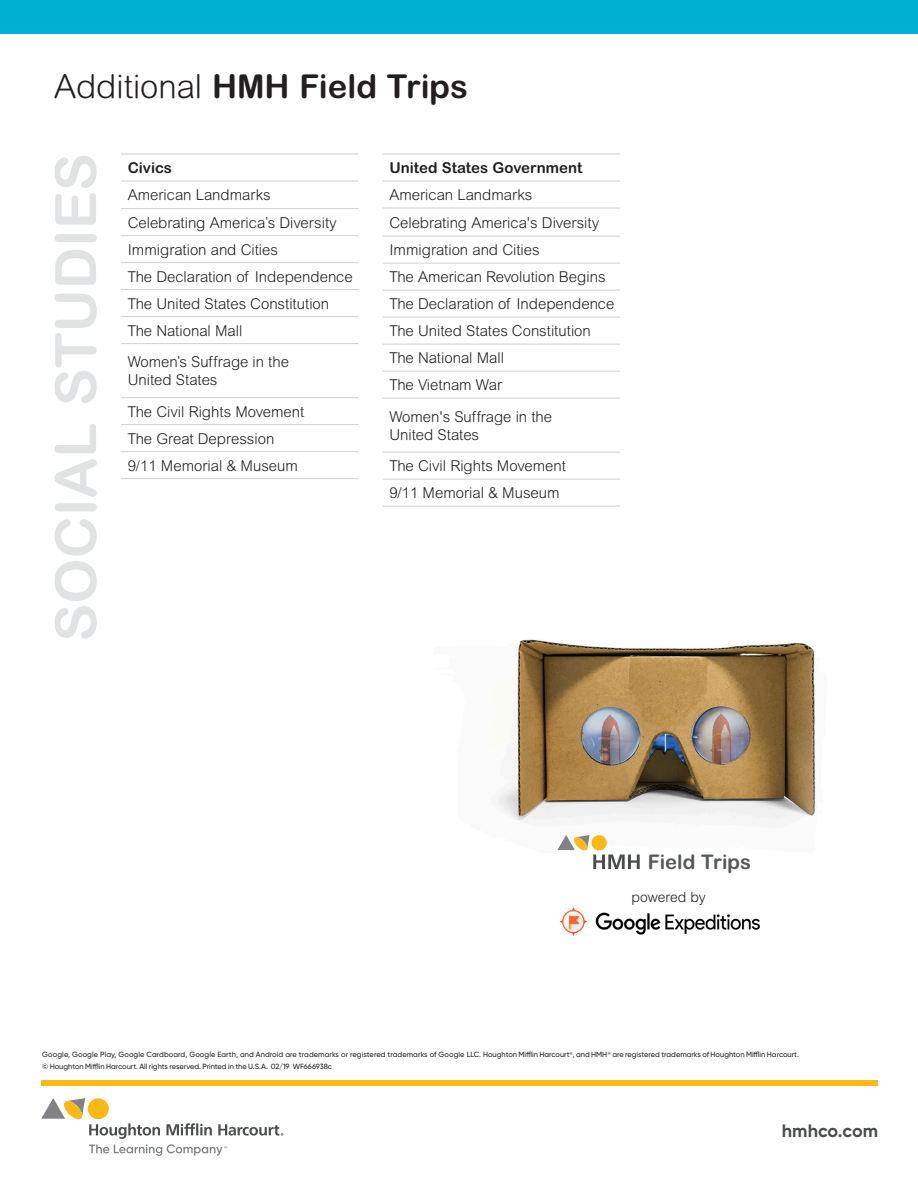
<style>
.page{position:relative;width:918px;height:1188px;background:#fff}
.page>*{position:absolute;margin:0;border:0;box-sizing:border-box;transform-origin:0 0}
.t1{font:700 57px "Arial Rounded MT Std";color:#e1e2e4}
.t2{font:700 33px "Arial Rounded MT Std";color:#231f20}
.t3{font:700 20.25px "Arial Rounded MT Std";color:#57585a}
.URL___Phone{font:700 18px "Gilroy";color:#4b4c4d}
.t4{font:300 15px/18px "Arial Rounded MT Std";color:#231f20}
.t5{font:700 15px "Arial Rounded MT Std";color:#231f20}
.t6{font:300 13.95px "Arial Rounded MT Std";color:#231f20}
.t7{font:500 7.5px/12px "Gilroy";color:#231f20}
.s1{font-weight:300}
</style>
<div class="page">
<div style="left:41px;top:1080px;width:837px;height:5px;background:#fcb814"></div>
<svg style="left:41px;top:1098px;width:242px;height:58px"></svg>
<hr style="left:121px;top:181px;width:238px;height:1px;background:#cfd0d2">
<hr style="left:121px;top:208px;width:238px;height:1px;background:#cfd0d2">
<hr style="left:121px;top:235px;width:238px;height:1px;background:#cfd0d2">
<hr style="left:121px;top:262px;width:238px;height:1px;background:#cfd0d2">
<hr style="left:121px;top:289px;width:238px;height:1px;background:#cfd0d2">
<hr style="left:121px;top:316px;width:238px;height:1px;background:#cfd0d2">
<hr style="left:121px;top:343px;width:238px;height:1px;background:#cfd0d2">
<hr style="left:121px;top:397px;width:238px;height:1px;background:#cfd0d2">
<hr style="left:121px;top:424px;width:238px;height:1px;background:#cfd0d2">
<hr style="left:121px;top:451px;width:238px;height:1px;background:#cfd0d2">
<hr style="left:121px;top:478px;width:238px;height:1px;background:#cfd0d2">
<hr style="left:121px;top:154px;width:238px;height:1px;background:#cfd0d2">
<hr style="left:383px;top:154px;width:237px;height:1px;background:#cfd0d2">
<hr style="left:383px;top:181px;width:237px;height:1px;background:#cfd0d2">
<hr style="left:383px;top:208px;width:237px;height:1px;background:#cfd0d2">
<hr style="left:383px;top:236px;width:237px;height:1px;background:#cfd0d2">
<hr style="left:383px;top:263px;width:237px;height:1px;background:#cfd0d2">
<hr style="left:383px;top:290px;width:237px;height:1px;background:#cfd0d2">
<hr style="left:383px;top:317px;width:237px;height:1px;background:#cfd0d2">
<hr style="left:383px;top:344px;width:237px;height:1px;background:#cfd0d2">
<hr style="left:383px;top:371px;width:237px;height:1px;background:#cfd0d2">
<hr style="left:383px;top:398px;width:237px;height:1px;background:#cfd0d2">
<hr style="left:383px;top:452px;width:237px;height:1px;background:#cfd0d2">
<hr style="left:383px;top:479px;width:237px;height:1px;background:#cfd0d2">
<hr style="left:383px;top:506px;width:237px;height:1px;background:#cfd0d2">
<div style="left:0;top:0;width:918px;height:34px;background:#00b0d3"></div>
<img style="left:497px;top:639px;width:319px;height:182px">
<img style="left:580px;top:707px;width:60px;height:58px">
<img style="left:691px;top:706px;width:60px;height:58px">
<img style="left:559px;top:907px;width:201px;height:29px">
<svg style="left:557px;top:835px;width:83px;height:34px"></svg>
<p class="t2" style="left:54px;top:67px;width:416px"><span class="s1">Additional</span> HMH Field Trips</p>
<p class="t1" style="left:42px;top:642px;width:490px;rotate:-90deg">SOCIAL STUDIES</p>
<p class="t5" style="left:389px;top:159px;width:195px">United States Government</p>
<p class="t5" style="left:128px;top:159px;width:46px">Civics</p>
<p class="t4" style="left:128px;top:186px;width:145px">American Landmarks</p>
<p class="t4" style="left:128px;top:213px;width:211px">Celebrating America’s Diversity</p>
<p class="t4" style="left:128px;top:240px;width:152px">Immigration and Cities</p>
<p class="t4" style="left:128px;top:267px;width:227px">The Declaration of Independence</p>
<p class="t4" style="left:128px;top:294px;width:203px">The United States Constitution</p>
<p class="t4" style="left:128px;top:321px;width:116px">The National Mall</p>
<p class="t4" style="left:128px;top:353px;width:163px">Women’s Suffrage in the<br>United States</p>
<p class="t4" style="left:128px;top:402px;width:178px">The Civil Rights Movement</p>
<p class="t4" style="left:128px;top:429px;width:148px">The Great Depression</p>
<p class="t4" style="left:128px;top:456px;width:172px">9/11 Memorial &amp; Museum</p>
<p class="t4" style="left:389px;top:186px;width:145px">American Landmarks</p>
<p class="t4" style="left:389px;top:213px;width:211px">Celebrating America's Diversity</p>
<p class="t4" style="left:389px;top:241px;width:152px">Immigration and Cities</p>
<p class="t4" style="left:389px;top:268px;width:218px">The American Revolution Begins</p>
<p class="t4" style="left:389px;top:295px;width:227px">The Declaration of Independence</p>
<p class="t4" style="left:389px;top:322px;width:203px">The United States Constitution</p>
<p class="t4" style="left:389px;top:349px;width:116px">The National Mall</p>
<p class="t4" style="left:389px;top:376px;width:114px">The Vietnam War</p>
<p class="t4" style="left:389px;top:407px;width:164px">Women's Suffrage in the<br>United States</p>
<p class="t4" style="left:389px;top:457px;width:178px">The Civil Rights Movement</p>
<p class="t4" style="left:389px;top:484px;width:172px">9/11 Memorial &amp; Museum</p>
<p class="t3" style="left:648px;top:850px;width:105px">Field Trips</p>
<p class="t6" style="left:631px;top:889px;width:76px">powered by</p>
<p class="t7" style="left:42px;top:1049px;width:758px">Google, Google Play, Google Cardboard, Google Earth, and Android are trademarks or registered trademarks of Google LLC. Houghton Mifflin Harcourt<sup>®</sup>, and HMH<sup>®</sup> are registered trademarks of Houghton Mifflin Harcourt. © Houghton Mifflin Harcourt. All rights reserved. Printed in the U.S.A. 02/19 WF666938c</p>
<p class="URL___Phone" style="left:782px;top:1120px;width:98px">hmhco.com</p>
</div>
